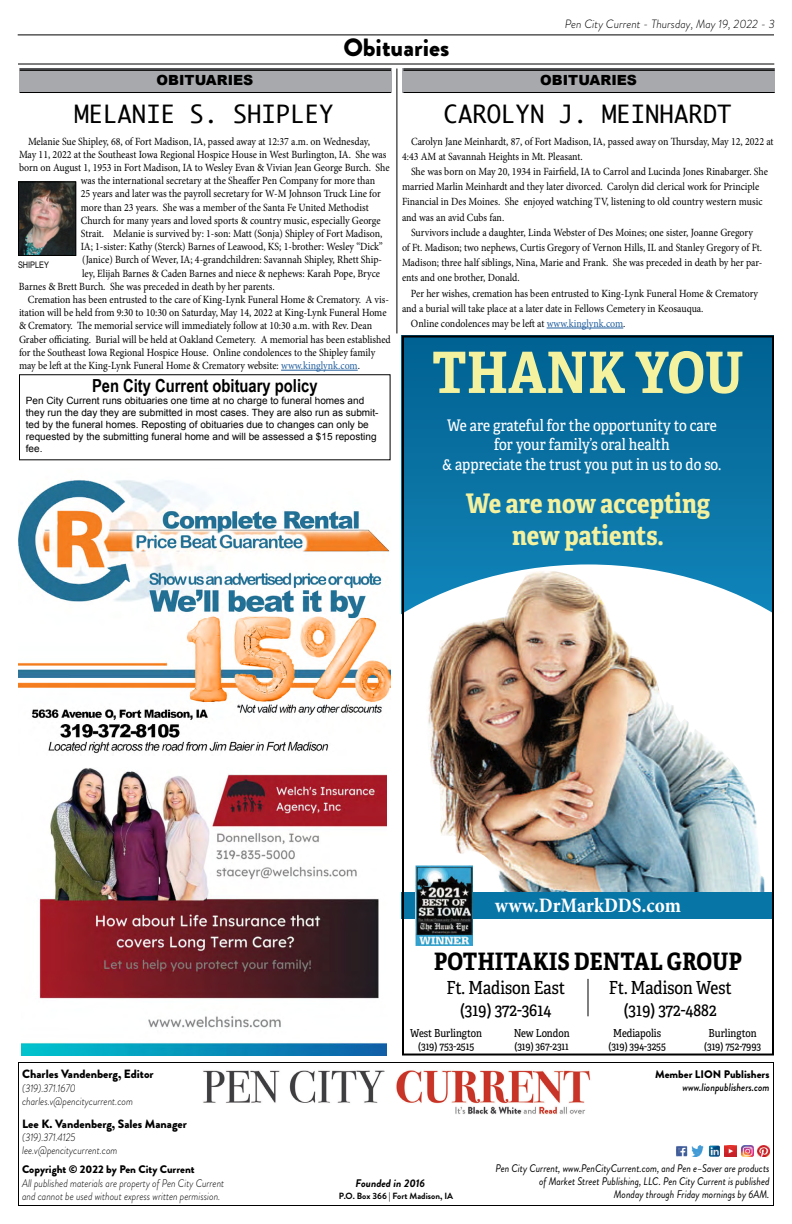
<style>
.page{position:relative;width:792px;height:1224px;background:#fff}
.page>*{position:absolute;margin:0;border:0;box-sizing:border-box;transform-origin:0 0}
.t1{font:700 57px "Adelle Condensed";color:#f4f19f}
.t2{font:700 27px/32.4px "Adelle Condensed";color:#f4f19f;text-align:center}
.t3{font:900 25px "Brandon Grotesque";color:#000}
.t4{font:24px "Monaco";color:#000}
.t5{font:700 24px "Adelle Condensed";color:#000}
.t6{font:700 condensed 20.8px "Minion Pro";color:#fff}
.t7{font:18px/21.6px "Adelle Condensed";color:#000;text-align:center}
.t8{font:700 18px "Arial Narrow";color:#000}
.t9{font:16px/19.2px "Adelle Condensed";color:#fff;text-align:center}
.t10{font:900 14px "Arial";color:#000}
.t11{font:900 12px "Brandon Grotesque";color:#000}
.t12{font:italic 300 12px "Brandon Grotesque";color:#000}
.t13{font:11px/15.2px "Minion Pro";letter-spacing:-.005em;color:#000;scale:.9 1}
.t14{font:italic 300 11px/13.2px "Brandon Grotesque";color:#000;scale:.9 1}
.t15{font:italic 11px/13.2px "Brandon Grotesque";color:#000;text-align:right;scale:.9 1}
.t16{font:11px/13.2px "Adelle Condensed";color:#000;text-align:center}
.t17{font:900 11px "Brandon Grotesque";color:#000}
.t18{font:italic 500 11px "Brandon Grotesque";color:#000;scale:.9 1}
.t19{font:italic 700 11px "Brandon Grotesque";color:#000}
.t20{font:10px/12px "Arial";color:#000}
.t21{font:700 9px "Brandon Grotesque";color:#000}
.t22{font:9px "Arial Narrow";color:#000}
.s1{color:#215e9e}
</style>
<div class="page">
<hr style="left:281px;top:370px;width:77px;height:1px;background:#215e9e">
<svg style="left:405px;top:339px;width:366px;height:225px;background:#076fa1"></svg>
<svg style="left:405px;top:564px;width:366px;height:382px"></svg>
<img style="left:423px;top:570px;width:341px;height:322px">
<div style="left:402px;top:892px;width:372px;height:27px;background:#0875a7"></div>
<img style="left:415px;top:866px;width:57px;height:79px">
<hr style="left:587px;top:979px;width:1px;height:37px;background:#000">
<div style="left:402px;top:336px;width:372px;height:720px;border:2px solid #000"></div>
<img style="left:22px;top:768px;width:364px;height:288px">
<hr style="left:18px;top:34px;width:756px;height:1px;background:#000">
<hr style="left:18px;top:64px;width:756px;height:1px;background:#000">
<img style="left:203px;top:1070px;width:388px;height:45px">
<svg style="left:676px;top:1145px;width:94px;height:12px"></svg>
<div style="left:18px;top:1062px;width:756px;height:144px;border:1px solid #000"></div>
<img style="left:18px;top:480px;width:372px;height:274px">
<div style="left:19px;top:69px;width:372px;height:24px;background:#a7a9ac"></div>
<hr style="left:20px;top:69px;width:371px;height:1px;background:#000">
<hr style="left:20px;top:70px;width:371px;height:1px;background:#000">
<hr style="left:20px;top:92px;width:371px;height:1px;background:#000">
<img style="left:20px;top:183px;width:54px;height:71px">
<div style="left:18px;top:181px;width:58px;height:75px;border:1px solid #000"></div>
<hr style="left:547px;top:328px;width:76px;height:1px;background:#215e9e">
<div style="left:403px;top:69px;width:372px;height:24px;background:#a7a9ac"></div>
<hr style="left:403px;top:69px;width:372px;height:1px;background:#000">
<hr style="left:403px;top:70px;width:372px;height:1px;background:#000">
<hr style="left:403px;top:92px;width:372px;height:1px;background:#000">
<hr style="left:396px;top:69px;width:1px;height:264px;background:#000">
<p class="t10" style="left:157px;top:70px;width:98px">OBITUARIES</p>
<h3 class="t4" style="left:74px;top:94px;width:261px">MELANIE S. SHIPLEY</h3>
<h3 class="t3" style="left:344px;top:30px;width:107px">Obituaries</h3>
<p class="t12" style="left:565px;top:16px;width:211px">Pen City Current - Thursday, May 19, 2022 - 3</p>
<p class="t10" style="left:540px;top:70px;width:98px">OBITUARIES</p>
<h3 class="t4" style="left:444px;top:94px;width:290px">CAROLYN J. MEINHARDT</h3>
<p class="t13" style="left:402px;top:134px;width:414px;text-indent:9px">Carolyn Jane Meinhardt, 87, of Fort Madison, IA, passed away on Thursday, May 12, 2022 at<br>4:43 AM at Savannah Heights in Mt. Pleasant.</p>
<p class="t13" style="left:402px;top:164px;width:408px;text-indent:9px">She was born on May 20, 1934 in Fairfield, IA to Carrol and Lucinda Jones Rinabarger. She married Marlin Meinhardt and they later divorced. Carolyn did clerical work for Principle Financial in Des Moines. She enjoyed watching TV, listening to old country western music and was an avid Cubs fan.</p>
<p class="t13" style="left:402px;top:225px;width:402px;text-indent:9px">Survivors include a daughter, Linda Webster of Des Moines; one sister, Joanne Gregory of Ft. Madison; two nephews, Curtis Gregory of Vernon Hills, IL and Stanley Gregory of Ft.<br>Madison; three half siblings, Nina, Marie and Frank. She was preceded in death by her par&shy;ents and one brother, Donald.</p>
<p class="t13" style="left:411px;top:285px;width:387px">Per her wishes, cremation has been entrusted to King-Lynk Funeral Home &amp; Crematory</p>
<p class="t13" style="left:402px;top:301px;width:337px">and a burial will take place at a later date in Fellows Cemetery in Keosauqua.</p>
<p class="t13" style="left:411px;top:316px;width:240px">Online condolences may be left at <span class="s1">www.kinglynk.com</span>.</p>
<p class="t13" style="left:28px;top:134px;width:382px">Melanie Sue Shipley, 68, of Fort Madison, IA, passed away at 12:37 a.m. on Wednesday,</p>
<p class="t13" style="left:19px;top:147px;width:410px">May 11, 2022 at the Southeast Iowa Regional Hospice House in West Burlington, IA. She was</p>
<p class="t13" style="left:19px;top:160px;width:413px">born on August 1, 1953 in Fort Madison, IA to Wesley Evan &amp; Vivian Jean George Burch. She</p>
<p class="t13" style="left:81px;top:173px;width:329px">was the international secretary at the Sheaffer Pen Company for more than</p>
<p class="t13" style="left:81px;top:186px;width:335px">25 years and later was the payroll secretary for W-M Johnson Truck Line for</p>
<p class="t13" style="left:81px;top:200px;width:321px">more than 23 years. She was a member of the Santa Fe United Methodist</p>
<p class="t13" style="left:81px;top:213px;width:335px">Church for many years and loved sports &amp; country music, especially George</p>
<p class="t13" style="left:81px;top:226px;width:337px">Strait. Melanie is survived by: 1-son: Matt (Sonja) Shipley of Fort Madison,</p>
<p class="t13" style="left:81px;top:239px;width:337px">IA; 1-sister: Kathy (Sterck) Barnes of Leawood, KS; 1-brother: Wesley “Dick”</p>
<p class="t13" style="left:82px;top:252px;width:335px">(Janice) Burch of Wever, IA; 4-grandchildren: Savannah Shipley, Rhett Ship-</p>
<p class="t13" style="left:82px;top:266px;width:333px">ley, Elijah Barnes &amp; Caden Barnes and niece &amp; nephews: Karah Pope, Bryce</p>
<p class="t13" style="left:19px;top:279px;width:286px">Barnes &amp; Brett Burch. She was preceded in death by her parents.</p>
<p class="t13" style="left:28px;top:292px;width:403px">Cremation has been entrusted to the care of King-Lynk Funeral Home &amp; Crematory. A vis-</p>
<p class="t13" style="left:19px;top:305px;width:410px">itation will be held from 9:30 to 10:30 on Saturday, May 14, 2022 at King-Lynk Funeral Home</p>
<p class="t13" style="left:19px;top:318px;width:394px">&amp; Crematory. The memorial service will immediately follow at 10:30 a.m. with Rev. Dean</p>
<p class="t13" style="left:19px;top:332px;width:415px">Graber officiating. Burial will be held at Oakland Cemetery. A memorial has been established</p>
<p class="t13" style="left:19px;top:345px;width:397px">for the Southeast Iowa Regional Hospice House. Online condolences to the Shipley family</p>
<p class="t13" style="left:19px;top:358px;width:380px">may be left at the King-Lynk Funeral Home &amp; Crematory website: <span class="s1">www.kinglynk.com</span>.</p>
<h1 class="t1" style="left:432px;top:331px;width:313px">THANK YOU</h1>
<h3 class="t9" style="left:443px;top:415px;width:280px">We are grateful for the opportunity to care for your family’s oral health<br>&amp; appreciate the trust you put in us to do so.</h3>
<h2 class="t2" style="left:466px;top:486px;width:246px">We are now accepting new patients.</h2>
<p class="t22" style="left:18px;top:258px;width:33px">SHIPLEY</p>
<h3 class="t8" style="left:92px;top:372px;width:227px">Pen City Current obituary policy</h3>
<p class="t20" style="left:26px;top:395px;width:354px">Pen City Current runs obituaries one time at no charge to funeral homes and they run the day they are submitted in most cases. They are also run as submit&shy;ted by the funeral homes. Reposting of obituaries due to changes can only be requested by the submitting funeral home and will be assessed a $15 reposting fee.</p>
<h3 class="t6" style="left:495px;top:891px;width:188px">www.DrMarkDDS.com</h3>
<p class="t11" style="left:22px;top:1066px;width:133px">Charles Vandenberg, Editor</p>
<p class="t14" style="left:22px;top:1081px;width:125px">(319).371.1670 charles.v@pencitycurrent.com</p>
<p class="t11" style="left:22px;top:1115px;width:166px">Lee K. Vandenberg, Sales Manager</p>
<p class="t14" style="left:22px;top:1130px;width:108px">(319).371.4125 lee.v@pencitycurrent.com</p>
<p class="t17" style="left:22px;top:1162px;width:174px">Copyright © 2022 by Pen City Current</p>
<p class="t14" style="left:22px;top:1176px;width:226px">All published materials are property of Pen City Current and cannot be used without express written permission.</p>
<h3 class="t5" style="left:434px;top:944px;width:310px">POTHITAKIS DENTAL GROUP</h3>
<h3 class="t7" style="left:446px;top:976px;width:120px">Ft. Madison East (319) 372-3614</h3>
<h3 class="t7" style="left:609px;top:976px;width:124px">Ft. Madison West (319) 372-4882</h3>
<p class="t16" style="left:410px;top:1026px;width:73px">West Burlington (319) 753-2515</p>
<p class="t16" style="left:514px;top:1026px;width:57px;text-align:left">New London (319) 367-2311</p>
<p class="t16" style="left:608px;top:1026px;width:59px">Mediapolis (319) 394-3255</p>
<p class="t16" style="left:704px;top:1026px;width:58px">Burlington (319) 752-7993</p>
<p class="t19" style="left:356px;top:1176px;width:71px">Founded in 2016</p>
<p class="t17" style="left:655px;top:1066px;width:116px">Member LION Publishers</p>
<p class="t18" style="left:683px;top:1079px;width:98px">www.lionpublishers.com</p>
<p class="t15" style="left:495px;top:1162px;width:306px">Pen City Current, www.PenCityCurrent.com, and Pen e–Saver are products of Market Street Publishing, LLC. Pen City Current is published</p>
<p class="t21" style="left:339px;top:1190px;width:116px">P.O. Box 366 | Fort Madison, IA</p>
<p class="t15" style="left:614px;top:1188px;width:174px">Monday through Friday mornings by 6AM.</p>
</div>
